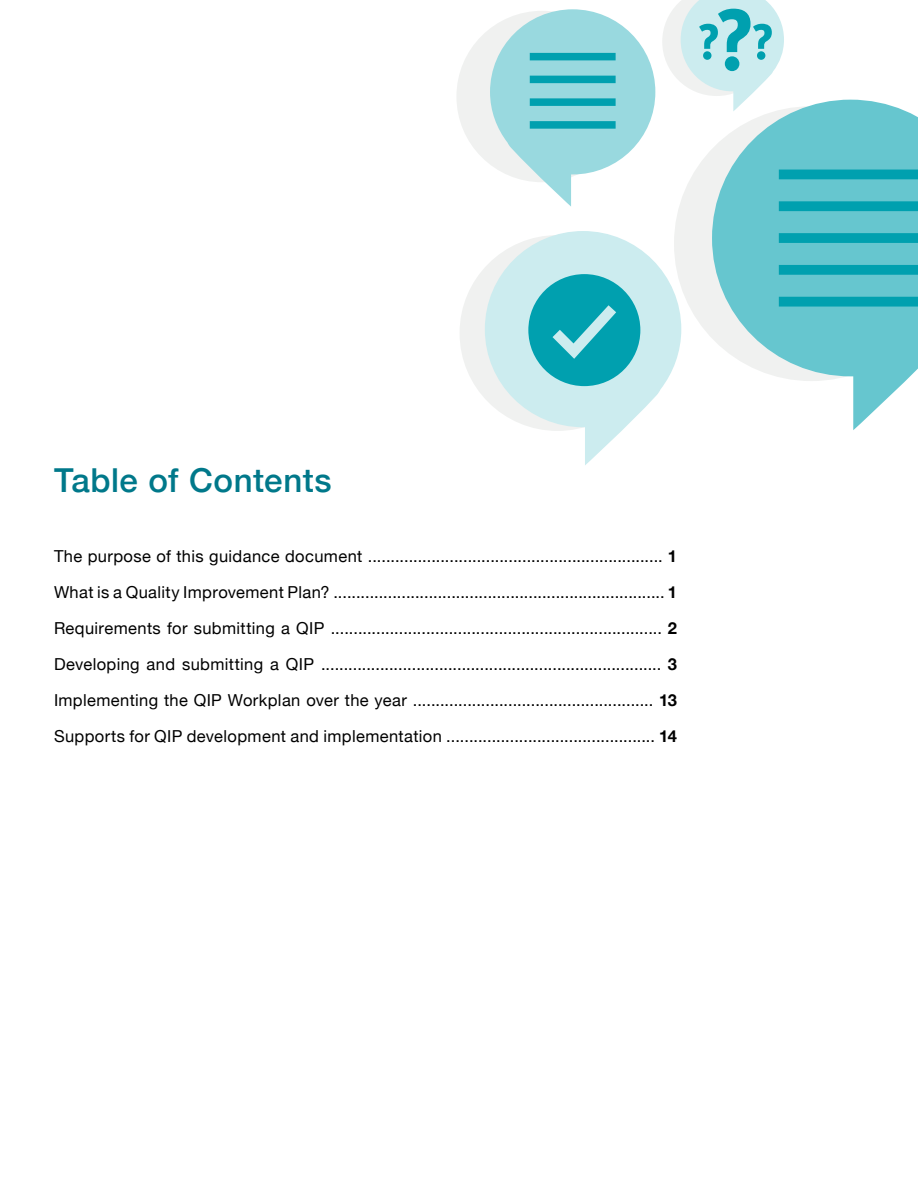
<style>
.page{position:relative;width:918px;height:1188px;background:#fff}
.page>*{position:absolute;margin:0;border:0;box-sizing:border-box;transform-origin:0 0}
.t1{font:700 50.25px "Unit OT";color:#00a0af}
.Header_1{font:500 33px "Helvetica Neue";letter-spacing:.015em;color:#00788a}
.body{font:16.5px "Helvetica Neue";letter-spacing:.02em;color:#000}
.s1{font-size:86.85px}
.s2{font-weight:700}
</style>
<div class="page">
<div style="left:460px;top:235px;width:195px;height:196px;background:#f0f1f0;border-radius:50%"></div>
<svg style="left:675px;top:150px;width:37px;height:188px;fill:#f0f1f0"></svg>
<div style="left:456px;top:11px;width:172px;height:171px;background:#f0f1f0;border-radius:50%"></div>
<svg style="left:490px;top:9px;width:165px;height:198px"></svg>
<svg style="left:712px;top:100px;width:206px;height:330px;fill:#66c6cf"></svg>
<svg style="left:485px;top:231px;width:196px;height:234px;fill:#ccecef"></svg>
<svg style="left:662px;top:0;width:122px;height:111px"></svg>
<div style="left:779px;top:170px;width:139px;height:9px;background:#00a0af"></div>
<div style="left:779px;top:201px;width:139px;height:10px;background:#00a0af"></div>
<div style="left:779px;top:233px;width:139px;height:10px;background:#00a0af"></div>
<div style="left:779px;top:265px;width:139px;height:10px;background:#00a0af"></div>
<div style="left:779px;top:297px;width:139px;height:10px;background:#00a0af"></div>
<div style="left:530px;top:53px;width:86px;height:7px;background:#00a0af"></div>
<div style="left:530px;top:76px;width:86px;height:7px;background:#00a0af"></div>
<div style="left:530px;top:98px;width:86px;height:8px;background:#00a0af"></div>
<div style="left:530px;top:121px;width:86px;height:8px;background:#00a0af"></div>
<svg style="left:528px;top:274px;width:112px;height:112px;background:#39b5c1"></svg>
<p class="t1" style="left:697px;top:9px;width:78px">?<span class="s1">?</span>?</p>
<p class="Header_1" style="left:54px;top:454px;width:279px">Table of Contents</p>
<p class="body" style="left:54px;top:544px;width:625px">The purpose of this guidance document ................................................................. <span class="s2">1</span></p>
<p class="body" style="left:54px;top:580px;width:625px">What is a Quality Improvement Plan? ......................................................................... <span class="s2">1</span></p>
<p class="body" style="left:54px;top:616px;width:625px">Requirements for submitting a QIP ......................................................................... <span class="s2">2</span></p>
<p class="body" style="left:54px;top:652px;width:625px">Developing and submitting a QIP ........................................................................... <span class="s2">3</span></p>
<p class="body" style="left:54px;top:688px;width:625px">Implementing the QIP Workplan over the year ..................................................... <span class="s2">13</span></p>
<p class="body" style="left:54px;top:724px;width:625px">Supports for QIP development and implementation .............................................. <span class="s2">14</span></p>
</div>
